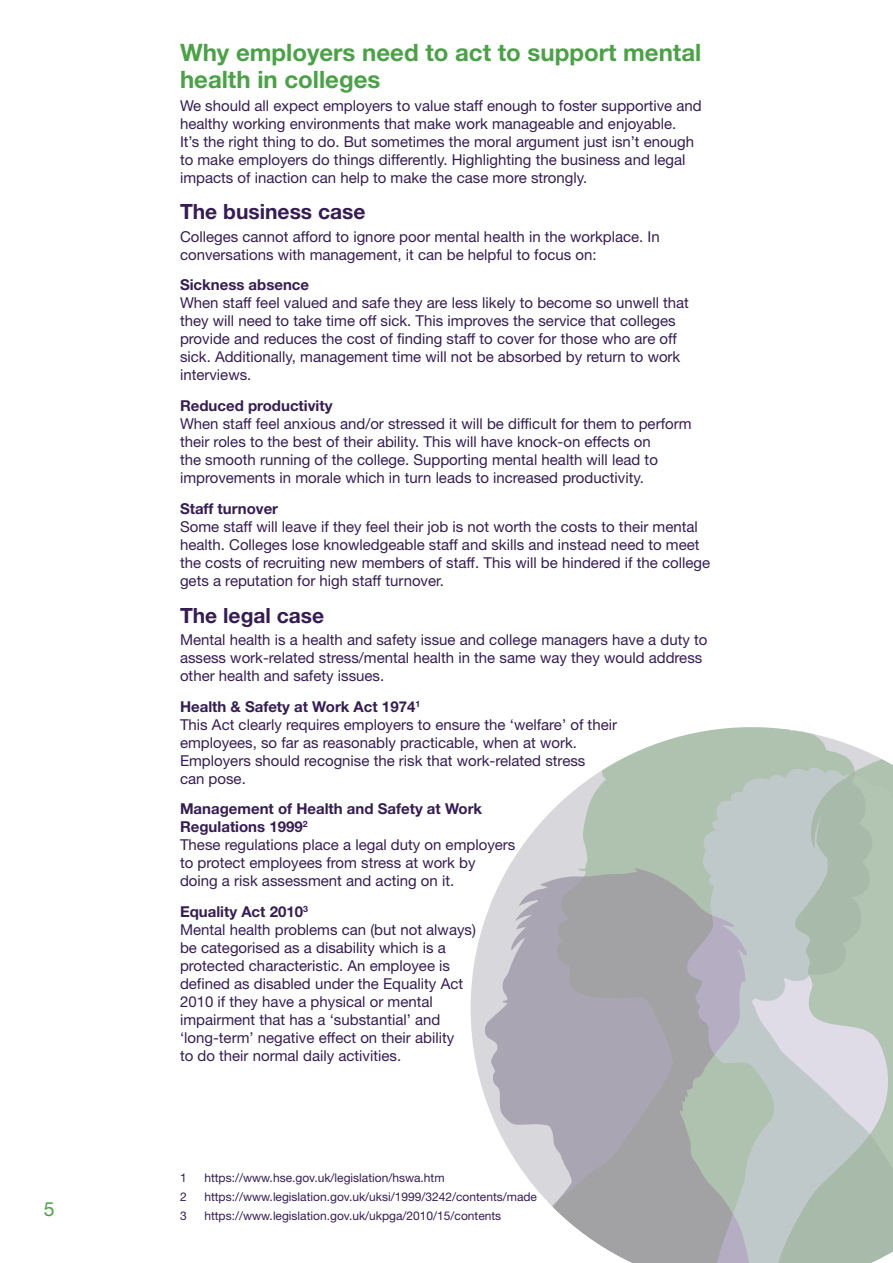
<style>
.page{position:relative;width:893px;height:1263px;background:#fff}
.page>*{position:absolute;margin:0;border:0;box-sizing:border-box;transform-origin:0 0}
.t1{font:700 24px/27px "Helvetica Neue";color:#4aa246}
.t2{font:700 21px "Helvetica Neue";color:#351d54}
.t3{font:19.5px "Helvetica Neue";color:#4aa246}
.t4{font:15px/18px "Helvetica Neue";color:#351d54}
.t5{font:700 15px "Helvetica Neue";color:#351d54}
.t6{font:12px "Helvetica Neue";color:#351d54}
.s1{font-weight:700}
</style>
<div class="page">
<svg style="left:471px;top:920px;width:14px;height:177px;fill:#d8d7db"></svg>
<svg style="left:490px;top:727px;width:379px;height:536px"></svg>
<svg style="left:687px;top:768px;width:89px;height:495px;background:#b5bebb"></svg>
<svg style="left:776px;top:753px;width:117px;height:510px;background:#bac6be"></svg>
<h3 class="t3" style="left:44px;top:1197px;width:12px">5</h3>
<h1 class="t1" style="left:180px;top:39px;width:523px">Why employers need to act to support mental health in colleges</h1>
<p class="t4" style="left:180px;top:96px;width:523px">We should all expect employers to value staff enough to foster supportive and healthy working environments that make work manageable and enjoyable.<br>It’s the right thing to do. But sometimes the moral argument just isn’t enough to make employers do things differently. Highlighting the business and legal impacts of inaction can help to make the case more strongly.</p>
<h2 class="t2" style="left:180px;top:199px;width:187px">The business case</h2>
<p class="t4" style="left:180px;top:227px;width:481px">Colleges cannot afford to ignore poor mental health in the workplace. In conversations with management, it can be helpful to focus on:</p>
<p class="t5" style="left:180px;top:276px;width:131px">Sickness absence</p>
<p class="t4" style="left:180px;top:294px;width:510px">When staff feel valued and safe they are less likely to become so unwell that they will need to take time off sick. This improves the service that colleges provide and reduces the cost of finding staff to cover for those who are off sick. Additionally, management time will not be absorbed by return to work interviews.</p>
<p class="t5" style="left:180px;top:396px;width:154px">Reduced productivity</p>
<p class="t4" style="left:180px;top:414px;width:513px">When staff feel anxious and/or stressed it will be difficult for them to perform their roles to the best of their ability. This will have knock-on effects on<br>the smooth running of the college. Supporting mental health will lead to improvements in morale which in turn leads to increased productivity.</p>
<p class="t5" style="left:180px;top:499px;width:100px">Staff turnover</p>
<p class="t4" style="left:180px;top:517px;width:532px">Some staff will leave if they feel their job is not worth the costs to their mental health. Colleges lose knowledgeable staff and skills and instead need to meet the costs of recruiting new members of staff. This will be hindered if the college gets a reputation for high staff turnover.</p>
<h2 class="t2" style="left:180px;top:602px;width:146px">The legal case</h2>
<p class="t4" style="left:180px;top:630px;width:529px">Mental health is a health and safety issue and college managers have a duty to assess work-related stress/mental health in the same way they would address other health and safety issues.</p>
<p class="t4" style="left:180px;top:697px;width:439px"><span class="s1">Health &amp; Safety at Work Act 1974</span><sup>1<br></sup>This Act clearly requires employers to ensure the ‘welfare’ of their employees, so far as reasonably practicable, when at work.<br>Employers should recognise the risk that work-related stress<br>can pose.</p>
<p class="t4" style="left:180px;top:800px;width:337px"><span class="s1">Management of Health and Safety at Work Regulations 1999</span><sup>2<br></sup>These regulations place a legal duty on employers to protect employees from stress at work by doing a risk assessment and acting on it.</p>
<p class="t4" style="left:180px;top:903px;width:297px"><span class="s1">Equality Act 2010</span><sup>3<br></sup>Mental health problems can (but not always) be categorised as a disability which is a protected characteristic. An employee is defined as disabled under the Equality Act 2010 if they have a physical or mental impairment that has a ‘substantial’ and ‘long-term’ negative effect on their ability<br>to do their normal daily activities.</p>
<p class="t6" style="left:180px;top:1170px;width:8px">1</p>
<p class="t6" style="left:204px;top:1170px;width:242px">https://www.hse.gov.uk/legislation/hswa.htm</p>
<p class="t6" style="left:180px;top:1190px;width:8px">2</p>
<p class="t6" style="left:204px;top:1190px;width:334px">https://www.legislation.gov.uk/uksi/1999/3242/contents/made</p>
<p class="t6" style="left:180px;top:1209px;width:8px">3</p>
<p class="t6" style="left:204px;top:1209px;width:298px">https://www.legislation.gov.uk/ukpga/2010/15/contents</p>
</div>
